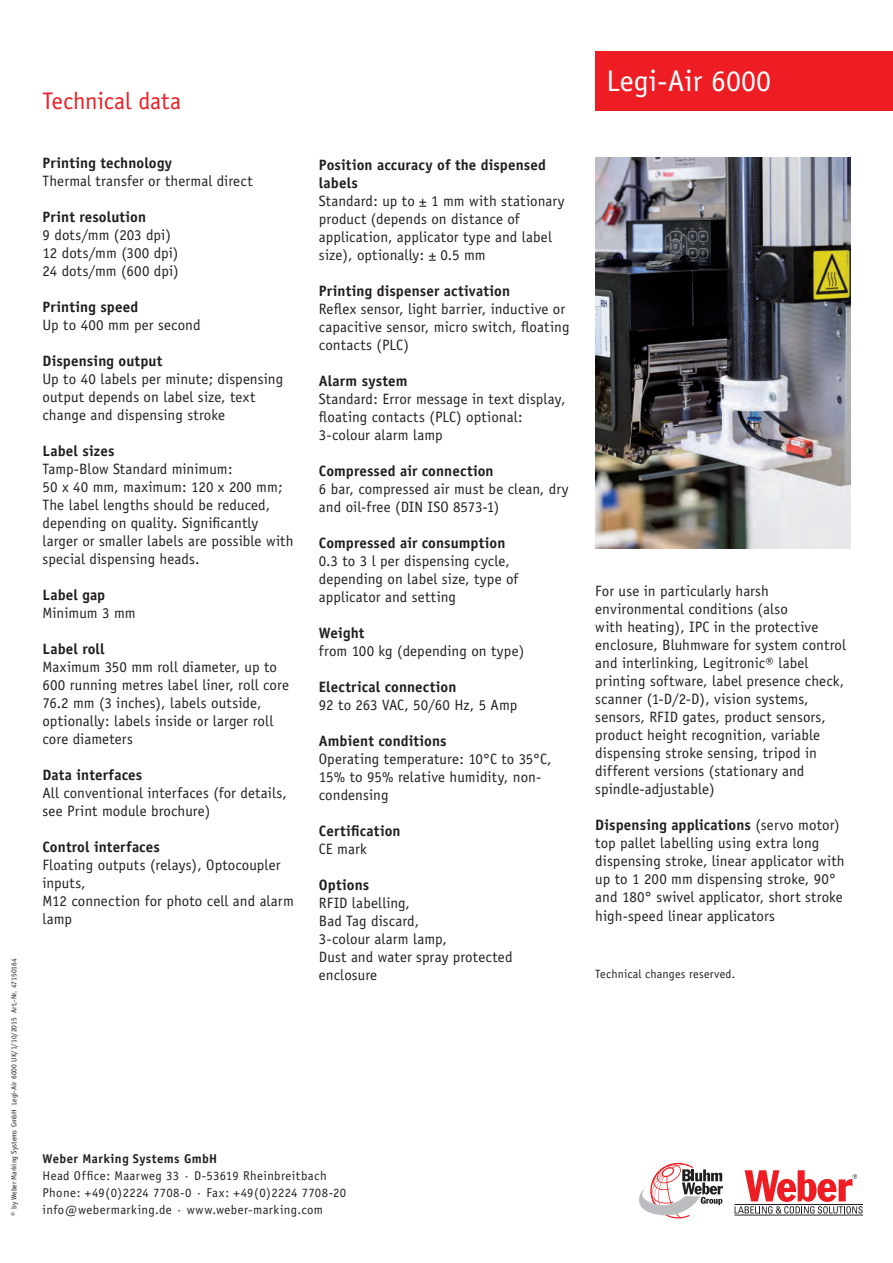
<style>
.page{position:relative;width:893px;height:1263px;background:#fff}
.page>*{position:absolute;margin:0;border:0;box-sizing:border-box;transform-origin:0 0}
.t1{font:30px "Officina Sans";color:#fff}
.t2{font:24px "Officina Sans";letter-spacing:-.005em;color:#ee1d23}
.t3{font:15px/18px "Officina Sans";letter-spacing:.005em;color:#231f20}
.t4{font:700 15px/18px "Officina Sans";letter-spacing:.01em;color:#231f20}
.t5{font:12.75px/17.2px "Officina Sans";letter-spacing:.03em;color:#231f20}
.t6{font:700 12.75px "Officina Sans";letter-spacing:.035em;color:#231f20}
.t7{font:12px "Officina Sans";letter-spacing:.02em;color:#231f20}
.t8{font:7.5px "Officina Sans";color:#231f20}
.s1{font-weight:700}
</style>
<div class="page">
<img style="left:595px;top:158px;width:255px;height:390px">
<div style="left:595px;top:51px;width:298px;height:60px;background:#ee1d23"></div>
<svg style="left:639px;top:1163px;width:84px;height:56px"></svg>
<hr style="left:734px;top:1215px;width:129px;height:1px;background:#231f20">
<svg style="left:734px;top:1170px;width:129px;height:43px"></svg>
<p class="t8" style="left:10px;top:1215px;width:259px;rotate:-90deg">© by Weber Marking Systems GmbH Legi-Air 6000 UK/1/10/2015 Art.-Nr. 47150164</p>
<h2 class="t2" style="left:43px;top:87px;width:140px">Technical data</h2>
<p class="t4" style="left:43px;top:154px;width:131px">Printing technology</p>
<p class="t3" style="left:43px;top:172px;width:212px">Thermal transfer or thermal direct</p>
<p class="t4" style="left:43px;top:208px;width:105px">Print resolution</p>
<p class="t3" style="left:43px;top:226px;width:138px">9 dots/mm (203 dpi)<br>12 dots/mm (300 dpi)<br>24 dots/mm (600 dpi)</p>
<p class="t4" style="left:43px;top:298px;width:97px">Printing speed</p>
<p class="t3" style="left:43px;top:316px;width:160px">Up to 400 mm per second</p>
<p class="t4" style="left:43px;top:352px;width:121px">Dispensing output</p>
<p class="t3" style="left:43px;top:370px;width:242px">Up to 40 labels per minute; dispensing output depends on label size, text change and dispensing stroke</p>
<p class="t4" style="left:43px;top:442px;width:73px">Label sizes</p>
<p class="t3" style="left:43px;top:460px;width:253px">Tamp-Blow Standard minimum:<br>50 x 40 mm, maximum: 120 x 200 mm; The label lengths should be reduced, depending on quality. Significantly larger or smaller labels are possible with special dispensing heads.</p>
<p class="t4" style="left:43px;top:586px;width:64px">Label gap</p>
<p class="t3" style="left:43px;top:604px;width:95px">Minimum 3 mm</p>
<p class="t4" style="left:43px;top:640px;width:64px">Label roll</p>
<p class="t3" style="left:43px;top:658px;width:248px">Maximum 350 mm roll diameter, up to 600 running metres label liner, roll core 76.2 mm (3 inches), labels outside, optionally: labels inside or larger roll core diameters</p>
<p class="t4" style="left:43px;top:766px;width:101px">Data interfaces</p>
<p class="t3" style="left:43px;top:784px;width:246px">All conventional interfaces (for details, see Print module brochure)</p>
<p class="t4" style="left:43px;top:838px;width:119px">Control interfaces</p>
<p class="t3" style="left:43px;top:856px;width:253px">Floating outputs (relays), Optocoupler inputs,<br>M12 connection for photo cell and alarm lamp</p>
<p class="t4" style="left:319px;top:155px;width:228px">Position accuracy of the dispensed labels</p>
<p class="t3" style="left:319px;top:192px;width:247px">Standard: up to ± 1 mm with stationary product (depends on distance of application, applicator type and label size), optionally: ± 0.5 mm</p>
<p class="t4" style="left:319px;top:281px;width:193px">Printing dispenser activation</p>
<p class="t3" style="left:319px;top:300px;width:252px">Reflex sensor, light barrier, inductive or capacitive sensor, micro switch, floating contacts (PLC)</p>
<p class="t4" style="left:319px;top:371px;width:90px">Alarm system</p>
<p class="t3" style="left:319px;top:390px;width:248px">Standard: Error message in text display, floating contacts (PLC) optional:<br>3-colour alarm lamp</p>
<p class="t4" style="left:319px;top:461px;width:176px">Compressed air connection</p>
<p class="t3" style="left:319px;top:480px;width:251px">6 bar, compressed air must be clean, dry and oil-free (DIN ISO 8573-1)</p>
<p class="t4" style="left:319px;top:533px;width:188px">Compressed air consumption</p>
<p class="t3" style="left:319px;top:552px;width:201px">0.3 to 3 l per dispensing cycle, depending on label size, type of applicator and setting</p>
<p class="t4" style="left:319px;top:623px;width:47px">Weight</p>
<p class="t3" style="left:319px;top:642px;width:207px">from 100 kg (depending on type)</p>
<p class="t4" style="left:319px;top:677px;width:139px">Electrical connection</p>
<p class="t3" style="left:319px;top:696px;width:200px">92 to 263 VAC, 50/60 Hz, 5 Amp</p>
<p class="t4" style="left:319px;top:731px;width:129px">Ambient conditions</p>
<p class="t3" style="left:319px;top:750px;width:234px">Operating temperature: 10°C to 35°C,<br>15% to 95% relative humidity, non&shy;condensing</p>
<p class="t4" style="left:319px;top:821px;width:83px">Certification</p>
<p class="t3" style="left:319px;top:840px;width:49px">CE mark</p>
<p class="t4" style="left:319px;top:875px;width:52px">Options</p>
<p class="t3" style="left:319px;top:894px;width:195px">RFID labelling,<br>Bad Tag discard,<br>3-colour alarm lamp,<br>Dust and water spray protected enclosure</p>
<p class="t6" style="left:43px;top:1150px;width:176px">Weber Marking Systems GmbH</p>
<p class="t5" style="left:43px;top:1167px;width:305px">H ead Office: Maarweg 33 · D-53619 Rheinbreitbach<br>Phone: +49(0)2224 7708-0 · Fax: +49(0)2224 7708-20 info@webermarking.de · www.weber-marking.com</p>
<h1 class="t1" style="left:607px;top:63px;width:166px">Legi-Air 6000</h1>
<p class="t3" style="left:595px;top:582px;width:252px">For use in particularly harsh environmental conditions (also<br>with heating), IPC in the protective enclosure, Bluhmware for system control and interlinking, Legitronic® label printing software, label presence check, scanner (1-D/2-D), vision systems, sensors, RFID gates, product sensors, product height recognition, variable dispensing stroke sensing, tripod in different versions (stationary and spindle-adjustable)</p>
<p class="t3" style="left:595px;top:816px;width:251px"><span class="s1">Dispensing applications</span> (servo motor) top pallet labelling using extra long dispensing stroke, linear applicator with up to 1 200 mm dispensing stroke, 90° and 180° swivel applicator, short stroke high-speed linear applicators</p>
<p class="t7" style="left:595px;top:966px;width:141px">Technical changes reserved.</p>
</div>
